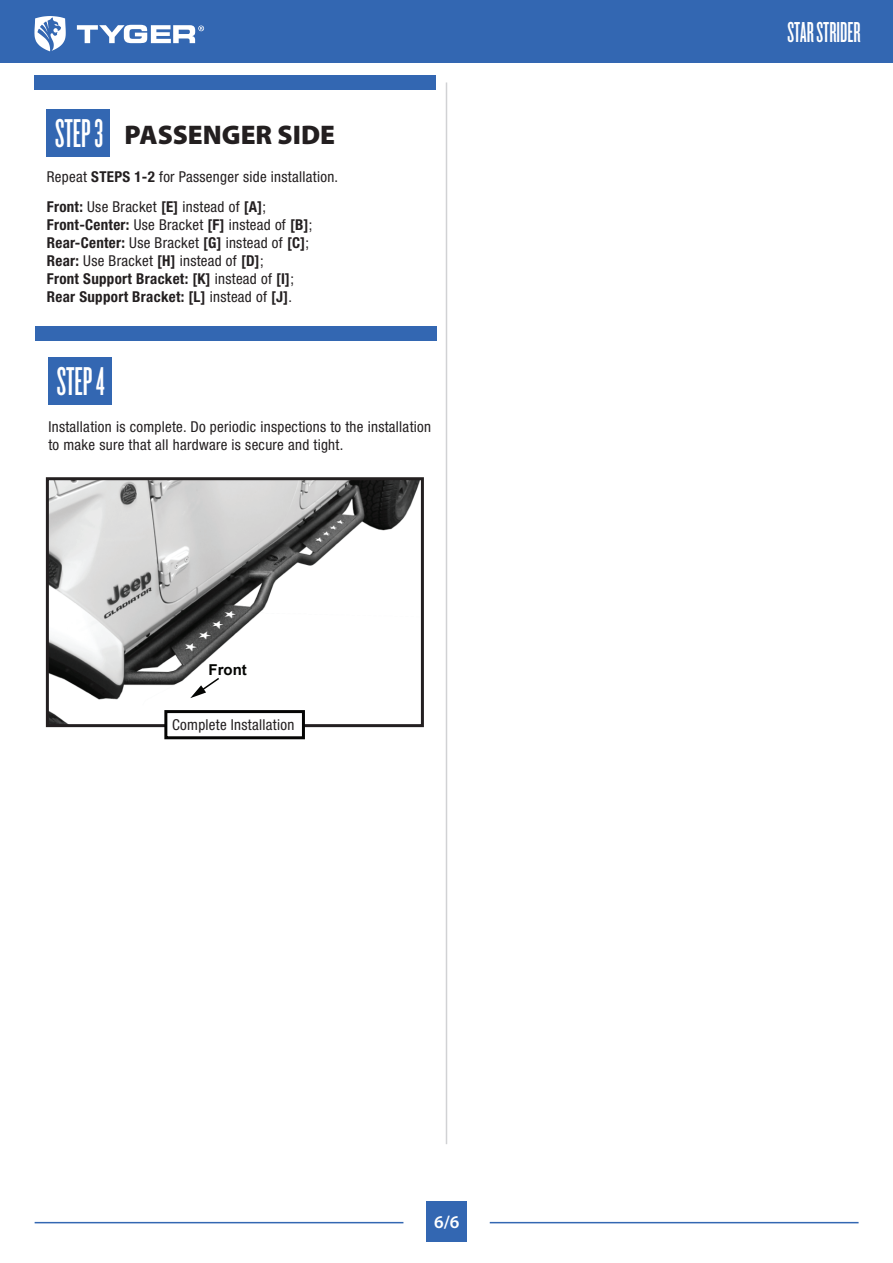
<style>
.page{position:relative;width:893px;height:1263px;background:#fff}
.page>*{position:absolute;margin:0;border:0;box-sizing:border-box;transform-origin:0 0}
.t1{font:41.85px "Knockout HTF46 Flyweight";color:#fff}
.t2{font:30px "Knockout HTF46 Flyweight";color:#fff}
.t3{font:900 27px "Myriad Pro";color:#231f20}
.t4{font:600 18px "Myriad Pro";color:#fff}
.t5{font:condensed 15px/18px "Helvetica Neue LT Std";letter-spacing:.02em;color:#231f20}
.t6{font:700 condensed 15px/18px "Helvetica Neue LT Std";letter-spacing:.02em;color:#231f20}
.t7{font:700 15px "Arial";color:#040503}
.s1{font-weight:700}
.s2{font-weight:400}
</style>
<div class="page">
<div style="left:48px;top:357px;width:63px;height:47px;background:#3367b2"></div>
<div style="left:36px;top:326px;width:401px;height:15px;background:#3367b2"></div>
<hr style="left:446px;top:82px;width:1px;height:1062px;background:#d1d2d4">
<div style="left:0;top:0;width:893px;height:63px;background:#3367b2"></div>
<svg style="left:34px;top:16px;width:32px;height:35px"></svg>
<svg style="left:77px;top:25px;width:127px;height:18px"></svg>
<div style="left:47px;top:109px;width:63px;height:47px;background:#3367b2"></div>
<div style="left:34px;top:76px;width:401px;height:14px;background:#3367b2"></div>
<img style="left:50px;top:481px;width:370px;height:242px">
<div style="left:46px;top:477px;width:378px;height:250px;border:3px solid #231f20"></div>
<div style="left:164px;top:710px;width:141px;height:29px;background:#fff;border:3px solid #050504"></div>
<div style="left:427px;top:1201px;width:40px;height:40px;background:#3367b2"></div>
<hr style="left:35px;top:1222px;width:368px;height:1px;background:#3367b2">
<hr style="left:490px;top:1222px;width:369px;height:1px;background:#3367b2">
<svg style="left:190px;top:676px;width:31px;height:22px"></svg>
<h1 class="t1" style="left:55px;top:112px;width:50px">STEP 3</h1>
<h3 class="t3" style="left:125px;top:117px;width:212px">PASSENGER SIDE</h3>
<p class="t5" style="left:47px;top:162px;width:293px;line-height:30px">Repeat <span class="s1">STEPS 1-2</span> for Passenger side installation.<br><span class="s1">Front:</span> Use Bracket <span class="s1">[E]</span> instead of <span class="s1">[A]</span>;</p>
<p class="t6" style="left:47px;top:216px;width:267px">Front-Center: <span class="s2">Use Bracket</span> [F] <span class="s2">instead of</span> [B]<span class="s2">; </span>Rear-Center: <span class="s2">Use Bracket</span> [G] <span class="s2">instead of</span> [C]<span class="s2">; </span>Rear: <span class="s2">Use Bracket</span> [H] <span class="s2">instead of</span> [D]<span class="s2">;<br></span>Front Support Bracket: [K] <span class="s2">instead of</span> [I]<span class="s2">; </span>Rear Support Bracket: [L] <span class="s2">instead of</span> [J]<span class="s2">.</span></p>
<h1 class="t1" style="left:57px;top:360px;width:50px">STEP 4</h1>
<p class="t5" style="left:48px;top:418px;width:384px">Installation is complete. Do periodic inspections to the installation to make sure that all hardware is secure and tight.</p>
<p class="t7" style="left:208px;top:660px;width:40px">Front</p>
<p class="t5" style="left:172px;top:715px;width:124px">Complete Installation</p>
<p class="t4" style="left:434px;top:1210px;width:27px">6/6</p>
<h2 class="t2" style="left:787px;top:17px;width:75px">STAR STRIDER</h2>
</div>
